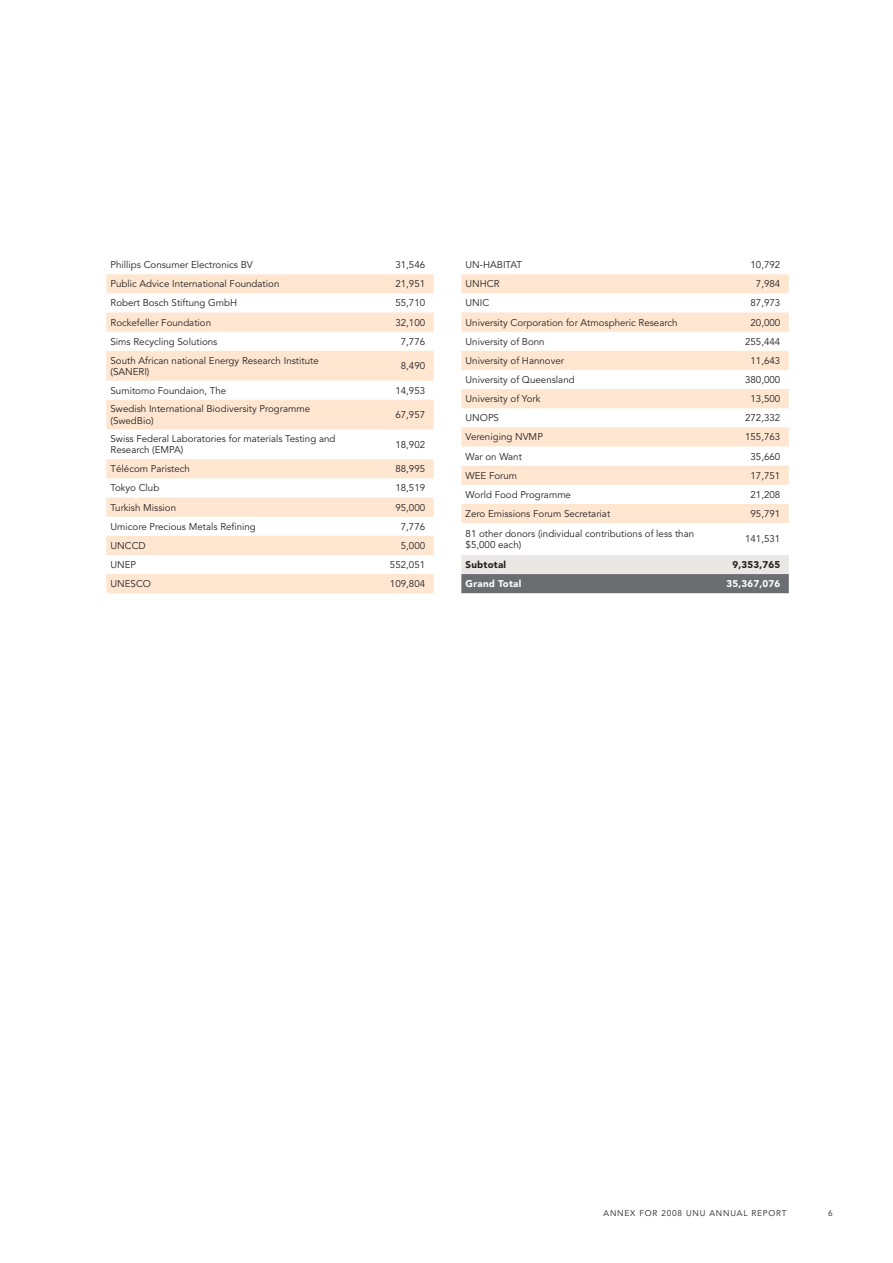
<style>
.page{position:relative;width:893px;height:1263px;background:#fff}
.page>*{position:absolute;margin:0;border:0;box-sizing:border-box;transform-origin:0 0}
.t1{font:9.75px/11.2px "Avenir";color:#231f20}
.t2{font:900 9.75px "Avenir";letter-spacing:.02em;color:#fff}
.t3{font:900 9.75px "Avenir";letter-spacing:.02em;color:#231f20}
.t4{font:8.25px "Avenir";letter-spacing:.1em;color:#231f20}
</style>
<div class="page">
<svg style="left:106px;top:274px;width:328px;height:319px;fill:#fee6d1"></svg>
<svg style="left:461px;top:274px;width:328px;height:249px;fill:#fee6d1"></svg>
<svg style="left:461px;top:555px;width:328px;height:38px;background:#abaaaa"></svg>
<p class="t1" style="left:111px;top:259px;width:144px">Phillips Consumer Electronics BV</p>
<p class="t1" style="left:395px;top:259px;width:31px">31,546</p>
<p class="t1" style="left:111px;top:279px;width:170px">Public Advice International Foundation</p>
<p class="t1" style="left:395px;top:279px;width:31px">21,951</p>
<p class="t1" style="left:111px;top:298px;width:128px">Robert Bosch Stiftung GmbH</p>
<p class="t1" style="left:395px;top:298px;width:31px">55,710</p>
<p class="t1" style="left:111px;top:317px;width:102px">Rockefeller Foundation</p>
<p class="t1" style="left:395px;top:317px;width:31px">32,100</p>
<p class="t1" style="left:111px;top:336px;width:108px">Sims Recycling Solutions</p>
<p class="t1" style="left:401px;top:336px;width:26px">7,776</p>
<p class="t1" style="left:111px;top:355px;width:210px">South African national Energy Research Institute (SANERI)</p>
<p class="t1" style="left:401px;top:360px;width:26px">8,490</p>
<p class="t1" style="left:111px;top:385px;width:117px">Sumitomo Foundaion, The</p>
<p class="t1" style="left:395px;top:385px;width:31px">14,953</p>
<p class="t1" style="left:111px;top:404px;width:201px">Swedish International Biodiversity Programme (SwedBio)</p>
<p class="t1" style="left:395px;top:409px;width:31px">67,957</p>
<p class="t1" style="left:111px;top:433px;width:226px">Swiss Federal Laboratories for materials Testing and<br>Research (EMPA)</p>
<p class="t1" style="left:395px;top:439px;width:31px">18,902</p>
<p class="t1" style="left:111px;top:464px;width:81px">Télécom Paristech</p>
<p class="t1" style="left:395px;top:464px;width:31px">88,995</p>
<p class="t1" style="left:111px;top:483px;width:50px">Tokyo Club</p>
<p class="t1" style="left:395px;top:483px;width:31px">18,519</p>
<p class="t1" style="left:111px;top:502px;width:67px">Turkish Mission</p>
<p class="t1" style="left:395px;top:502px;width:31px">95,000</p>
<p class="t1" style="left:111px;top:521px;width:147px">Umicore Precious Metals Refining</p>
<p class="t1" style="left:401px;top:521px;width:26px">7,776</p>
<p class="t1" style="left:111px;top:540px;width:37px">UNCCD</p>
<p class="t1" style="left:401px;top:540px;width:26px">5,000</p>
<p class="t1" style="left:111px;top:559px;width:27px">UNEP</p>
<p class="t1" style="left:390px;top:559px;width:37px">552,051</p>
<p class="t1" style="left:111px;top:578px;width:42px">UNESCO</p>
<p class="t1" style="left:390px;top:578px;width:37px">109,804</p>
<p class="t1" style="left:466px;top:259px;width:58px">UN-HABITAT</p>
<p class="t1" style="left:750px;top:259px;width:31px">10,792</p>
<p class="t1" style="left:466px;top:279px;width:35px">UNHCR</p>
<p class="t1" style="left:756px;top:279px;width:26px">7,984</p>
<p class="t1" style="left:466px;top:298px;width:25px">UNIC</p>
<p class="t1" style="left:750px;top:298px;width:31px">87,973</p>
<p class="t1" style="left:466px;top:317px;width:213px">University Corporation for Atmospheric Research</p>
<p class="t1" style="left:750px;top:317px;width:31px">20,000</p>
<p class="t1" style="left:466px;top:336px;width:81px">University of Bonn</p>
<p class="t1" style="left:745px;top:336px;width:37px">255,444</p>
<p class="t1" style="left:466px;top:355px;width:100px">University of Hannover</p>
<p class="t1" style="left:750px;top:355px;width:31px">11,643</p>
<p class="t1" style="left:466px;top:374px;width:111px">University of Queensland</p>
<p class="t1" style="left:745px;top:374px;width:37px">380,000</p>
<p class="t1" style="left:466px;top:393px;width:76px">University of York</p>
<p class="t1" style="left:750px;top:393px;width:31px">13,500</p>
<p class="t1" style="left:466px;top:413px;width:35px">UNOPS</p>
<p class="t1" style="left:745px;top:413px;width:37px">272,332</p>
<p class="t1" style="left:466px;top:432px;width:79px">Vereniging NVMP</p>
<p class="t1" style="left:745px;top:432px;width:37px">155,763</p>
<p class="t1" style="left:466px;top:451px;width:58px">War on Want</p>
<p class="t1" style="left:750px;top:451px;width:31px">35,660</p>
<p class="t1" style="left:466px;top:470px;width:53px">WEE Forum</p>
<p class="t1" style="left:750px;top:470px;width:31px">17,751</p>
<p class="t1" style="left:466px;top:489px;width:107px">World Food Programme</p>
<p class="t1" style="left:750px;top:489px;width:31px">21,208</p>
<p class="t1" style="left:466px;top:508px;width:146px">Zero Emissions Forum Secretariat</p>
<p class="t1" style="left:750px;top:508px;width:31px">95,791</p>
<p class="t1" style="left:466px;top:528px;width:230px">81 other donors (individual contributions of less than $5,000 each)</p>
<p class="t1" style="left:745px;top:534px;width:37px">141,531</p>
<p class="t3" style="left:466px;top:559px;width:42px">Subtotal</p>
<p class="t3" style="left:733px;top:559px;width:49px">9,353,765</p>
<p class="t2" style="left:466px;top:578px;width:57px">Grand Total</p>
<p class="t2" style="left:727px;top:578px;width:55px">35,367,076</p>
<p class="t4" style="left:604px;top:1209px;width:185px">ANNEX FOR 2008 UNU ANNUAL REPORT</p>
<p class="t4" style="left:828px;top:1208px;width:6px">6</p>
</div>
